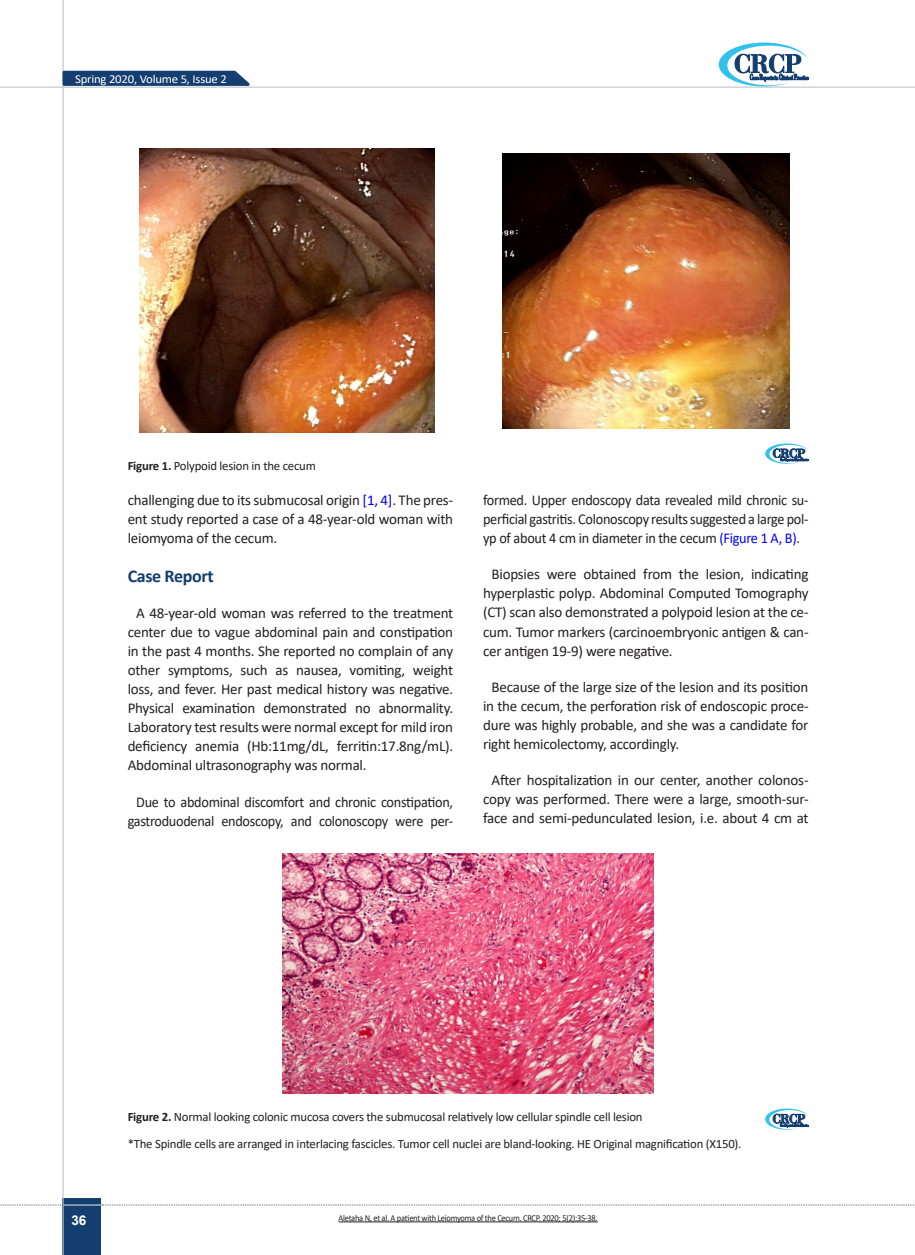
<style>
.page{position:relative;width:915px;height:1255px;background:#fff}
.page>*{position:absolute;margin:0;border:0;box-sizing:border-box;transform-origin:0 0}
.Titr{font:700 18px "Calibri";letter-spacing:-.02em;color:#143e6f}
.matn-en{font:15px/19px "Calibri";letter-spacing:-.015em;color:#231f20;text-align:justify}
.matn-en-2{font:15px/19px "Calibri";letter-spacing:-.015em;color:#231f20;text-align:center;scale:.95 1}
.t1{font:700 13.5px "Arial";color:#fff}
.zirnevis{font:12.75px "Calibri";letter-spacing:-.015em;color:#231f20}
.t2{font:12.15px "Calibri";letter-spacing:-.015em;color:#fff;scale:1.05 1}
.chart{font:9px "Calibri";letter-spacing:-.03em;color:#231f20;scale:.94 1}
.s1{font-weight:700}
.s2{color:#00f}
</style>
<div class="page">
<div style="left:63px;top:1198px;width:38px;height:56px;background:#143e6f"></div>
<hr style="left:62px;top:0;width:2px;height:1254px;background:#c2c3c6">
<hr style="left:0;top:87px;width:914px;height:1px;background:#c2c3c6">
<hr style="left:63px;top:1204px;width:38px;height:1px;background:#ececee">
<svg style="left:0;top:1204px;width:63px;height:1px"></svg>
<svg style="left:102px;top:1204px;width:813px;height:1px"></svg>
<svg style="left:718px;top:43px;width:90px;height:43px"></svg>
<svg style="left:61px;top:69px;width:195px;height:18px;background:#45668d"></svg>
<img style="left:502px;top:153px;width:287px;height:275px">
<img style="left:139px;top:149px;width:296px;height:283px">
<svg style="left:765px;top:443px;width:43px;height:21px"></svg>
<img style="left:282px;top:853px;width:371px;height:240px">
<svg style="left:765px;top:1108px;width:43px;height:21px"></svg>
<hr style="left:338px;top:1221px;width:259px;height:1px;background:#231f20">
<p class="t2" style="left:75px;top:70px;width:146px">Spring 2020, Volume 5, Issue 2</p>
<p class="zirnevis" style="left:128px;top:457px;width:190px"><span class="s1">Figure 1.</span> Polypoid lesion in the cecum</p>
<p class="matn-en" style="left:128px;top:490px;width:327px">challenging due to its submucosal origin <span class="s2">[1, 4]</span>. The pres&shy;ent study reported a case of a 48-year-old woman with leiomyoma of the cecum.</p>
<p class="Titr" style="left:128px;top:563px;width:88px">Case Report</p>
<p class="matn-en" style="left:128px;top:603px;width:327px;text-indent:9px">A 48-year-old woman was referred to the treatment center due to vague abdominal pain and constipation in the past 4 months. She reported no complain of any other symptoms, such as nausea, vomiting, weight loss, and fever. Her past medical history was negative.<br>Physical examination demonstrated no abnormality.<br>Laboratory test results were normal except for mild iron deficiency anemia (Hb:11mg/dL, ferritin:17.8ng/mL).<br>Abdominal ultrasonography was normal.</p>
<p class="matn-en-2" style="left:128px;top:791px;width:344px">Due to abdominal discomfort and chronic constipation, gastroduodenal endoscopy, and colonoscopy were per-</p>
<p class="matn-en-2" style="left:483px;top:490px;width:344px;text-align:justify">formed. Upper endoscopy data revealed mild chronic su&shy;perficial gastritis. Colonoscopy results suggested a large pol&shy;yp of about 4 cm in diameter in the cecum <span class="s2">(Figure 1 A, B)</span>.</p>
<p class="matn-en" style="left:483px;top:564px;width:327px;text-indent:9px">Biopsies were obtained from the lesion, indicating hyperplastic polyp. Abdominal Computed Tomography (CT) scan also demonstrated a polypoid lesion at the ce&shy;cum. Tumor markers (carcinoembryonic antigen &amp; can&shy;cer antigen 19-9) were negative.</p>
<p class="matn-en" style="left:483px;top:676px;width:327px;text-indent:9px">Because of the large size of the lesion and its position in the cecum, the perforation risk of endoscopic proce&shy;dure was highly probable, and she was a candidate for right hemicolectomy, accordingly.</p>
<p class="matn-en" style="left:483px;top:770px;width:327px;text-align:center">After hospitalization in our center, another colonos&shy;copy was performed. There were a large, smooth-sur&shy;face and semi-pedunculated lesion, i.e. about 4 cm at</p>
<p class="t1" style="left:71px;top:1210px;width:17px">36</p>
<p class="zirnevis" style="left:128px;top:1108px;width:516px"><span class="s1">Figure 2.</span> Normal looking colonic mucosa covers the submucosal relatively low cellular spindle cell lesion</p>
<p class="zirnevis" style="left:128px;top:1134px;width:615px">*The Spindle cells are arranged in interlacing fascicles. Tumor cell nuclei are bland-looking. HE Original magnification (X150).</p>
<p class="chart" style="left:338px;top:1211px;width:277px">Aletaha N, et al. A patient with Leiomyoma of the Cecum. CRCP. 2020; 5(2):35-38.</p>
</div>
